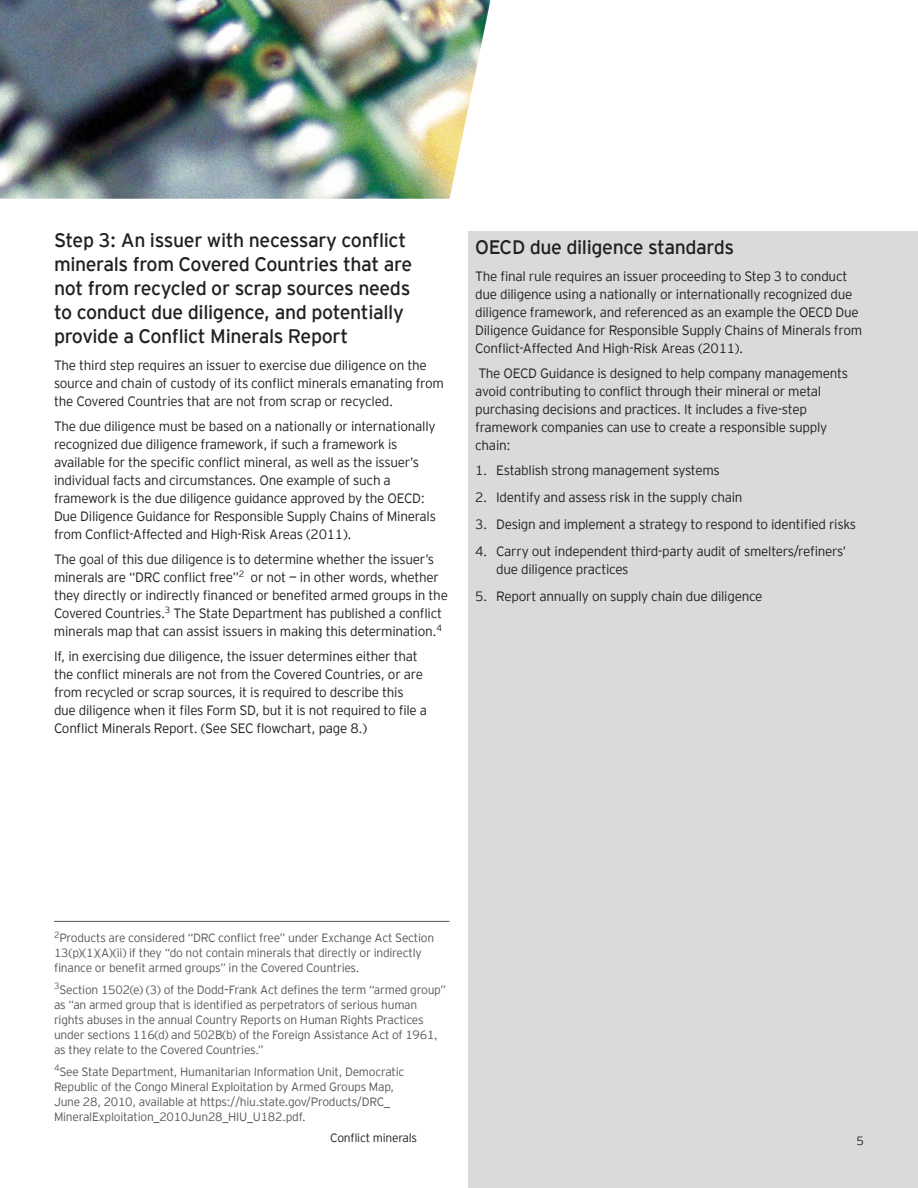
<style>
.page{position:relative;width:918px;height:1188px;background:#fff}
.page>*{position:absolute;margin:0;border:0;box-sizing:border-box;transform-origin:0 0}
.Headline_3{font:19.5px/24px "EY Interstate";letter-spacing:-.02em;color:#231f20}
.Body_copy{font:300 13.5px/18px "EY Interstate";letter-spacing:-.02em;color:#231f20}
.Bullet_3{font:300 13.5px/18px "EY Interstate";letter-spacing:-.02em;color:#231f20}
.Footnote_2{font:300 12px/15px "EY Interstate";letter-spacing:-.02em;color:#57585a}
.Footnote{font:300 12px/15px "EY Interstate";letter-spacing:-.02em;color:#57585a}
.t1{font:300 12px "EY Interstate";letter-spacing:-.02em;color:#231f20}
</style>
<div class="page">
<div style="left:468px;top:232px;width:450px;height:956px;background:#d9dadc"></div>
<img style="left:0;top:0;width:490px;height:199px">
<hr style="left:54px;top:921px;width:396px;height:1px;background:#57585a">
<p class="Headline_3" style="left:54px;top:227px;width:360px">Step 3: An issuer with necessary conflict minerals from Covered Countries that are not from recycled or scrap sources needs to conduct due diligence, and potentially provide a Conflict Minerals Report</p>
<p class="Body_copy" style="left:54px;top:356px;width:391px">The third step requires an issuer to exercise due diligence on the source and chain of custody of its conflict minerals emanating from the Covered Countries that are not from scrap or recycled.</p>
<p class="Body_copy" style="left:54px;top:417px;width:384px">The due diligence must be based on a nationally or internationally recognized due diligence framework, if such a framework is available for the specific conflict mineral, as well as the issuer’s individual facts and circumstances. One example of such a framework is the due diligence guidance approved by the OECD:<br>Due Diligence Guidance for Responsible Supply Chains of Minerals from Conflict-Affected and High-Risk Areas (2011).</p>
<p class="Body_copy" style="left:54px;top:549px;width:395px">The goal of this due diligence is to determine whether the issuer’s minerals are “DRC conflict free”<sup>2</sup> or not — in other words, whether they directly or indirectly financed or benefited armed groups in the Covered Countries.<sup>3</sup> The State Department has published a conflict minerals map that can assist issuers in making this determination.<sup>4</sup></p>
<p class="Body_copy" style="left:54px;top:646px;width:375px">If, in exercising due diligence, the issuer determines either that the conflict minerals are not from the Covered Countries, or are from recycled or scrap sources, it is required to describe this due diligence when it files Form SD, but it is not required to file a Conflict Minerals Report. (See SEC flowchart, page 8.)</p>
<p class="Headline_3" style="left:475px;top:234px;width:261px">OECD due diligence standards</p>
<p class="Body_copy" style="left:475px;top:267px;width:389px">The final rule requires an issuer proceeding to Step 3 to conduct due diligence using a nationally or internationally recognized due diligence framework, and referenced as an example the OECD Due Diligence Guidance for Responsible Supply Chains of Minerals from Conflict-Affected And High-Risk Areas (2011).</p>
<p class="Body_copy" style="left:475px;top:363px;width:374px">The OECD Guidance is designed to help company managements avoid contributing to conflict through their mineral or metal purchasing decisions and practices. It includes a five-step framework companies can use to create a responsible supply chain:</p>
<p class="Bullet_3" style="left:475px;top:460px;width:246px">1. Establish strong management systems</p>
<p class="Bullet_3" style="left:475px;top:487px;width:269px">2. Identify and assess risk in the supply chain</p>
<p class="Bullet_3" style="left:475px;top:514px;width:382px">3. Design and implement a strategy to respond to identified risks</p>
<p class="Bullet_3" style="left:496px;top:541px;width:352px;text-indent:-21px">4. Carry out independent third-party audit of smelters/refiners’ due diligence practices</p>
<p class="Bullet_3" style="left:475px;top:586px;width:289px">5. Report annually on supply chain due diligence</p>
<p class="Footnote" style="left:54px;top:930px;width:382px"><sup>2</sup>Products are considered “DRC conflict free” under Exchange Act Section<br>13(p)(1)(A)(ii) if they “do not contain minerals that directly or indirectly finance or benefit armed groups” in the Covered Countries.</p>
<p class="Footnote_2" style="left:54px;top:981px;width:394px"><sup>3</sup>Section 1502(e) (3) of the Dodd–Frank Act defines the term “armed group” as “an armed group that is identified as perpetrators of serious human rights abuses in the annual Country Reports on Human Rights Practices under sections 116(d) and 502B(b) of the Foreign Assistance Act of 1961, as they relate to the Covered Countries.”</p>
<p class="Footnote_2" style="left:54px;top:1063px;width:352px"><sup>4</sup>See State Department, Humanitarian Information Unit, Democratic Republic of the Congo Mineral Exploitation by Armed Groups Map, June 28, 2010, available at https://hiu.state.gov/Products/DRC_ MineralExploitation_2010Jun28_HIU_U182.pdf.</p>
<p class="t1" style="left:330px;top:1129px;width:88px">Conflict minerals</p>
<p class="t1" style="left:857px;top:1132px;width:9px">5</p>
</div>
